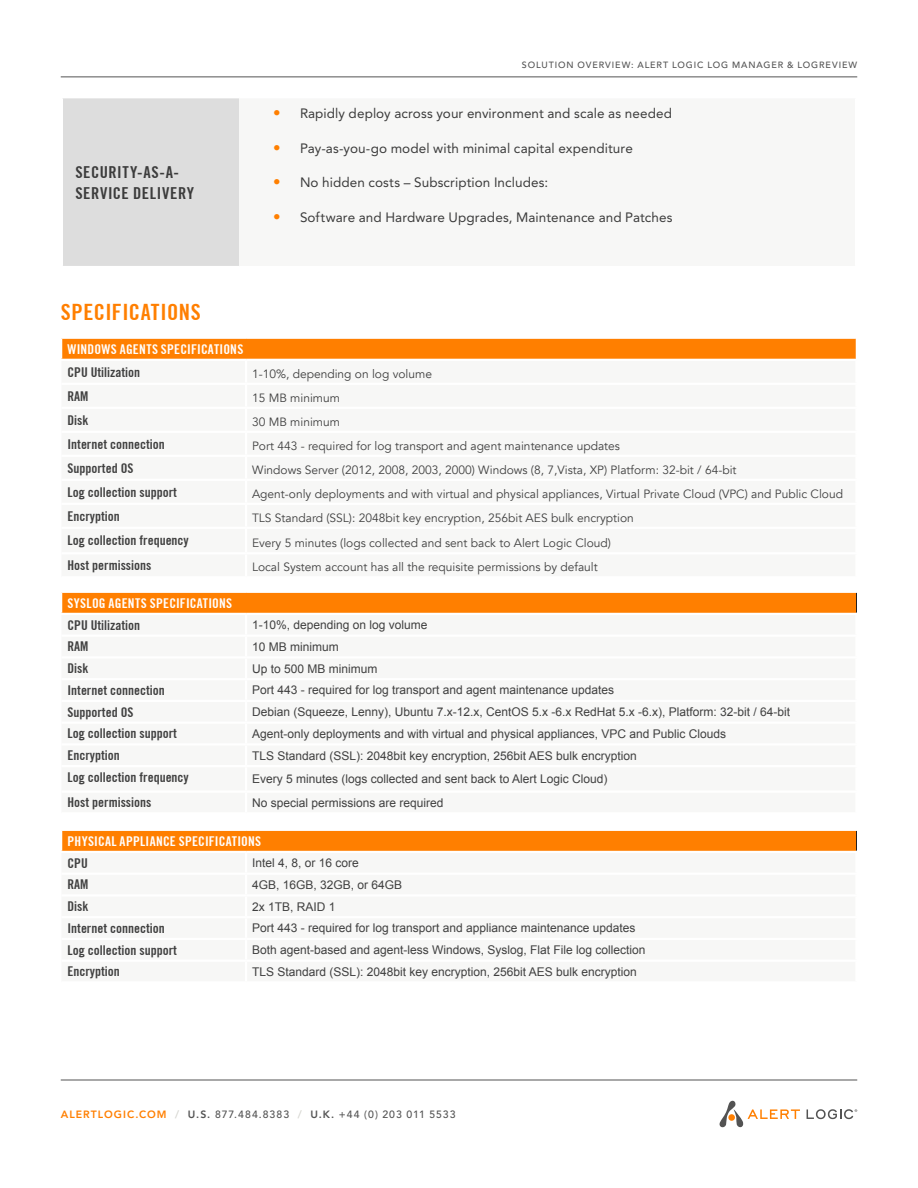
<style>
.page{position:relative;width:918px;height:1188px;background:#fff}
.page>*{position:absolute;margin:0;border:0;box-sizing:border-box;transform-origin:0 0}
.Section_Title{font:700 condensed 22.5px "Trade Gothic No.20";letter-spacing:.02em;color:#ff7f00}
.t1{font:700 condensed 16.5px/21px "Trade Gothic No.20";letter-spacing:.035em;color:#3c3c3c}
.t2{font:700 condensed 13.5px "Trade Gothic No.20";color:#404040}
.t3{font:13.5px "Avenir LT Std";letter-spacing:.005em;color:#3c3c3c}
.Body_Text_8{font:700 condensed 13.5px "Trade Gothic No.20";letter-spacing:.02em;color:#fff}
.t4{font:12px "Arial";color:#404040}
.t5{font:12px "Avenir";color:#404040}
.t6{font:500 10.5px "Avenir LT Std";letter-spacing:.095em;color:#535353}
.t7{font:500 9px "Avenir LT Std";letter-spacing:.1em;color:#535353}
.s1{font-size:15px;color:#ff7f00}
.s2{font-weight:800;color:#ff7f00}
.s3{font-weight:800;color:#d6d6d1}
.s4{font-weight:800}
</style>
<div class="page">
<hr style="left:61px;top:1080px;width:796px;height:1px;background:#535353">
<hr style="left:61px;top:76px;width:796px;height:1px;background:#535353">
<svg style="left:807px;top:1109px;width:50px;height:10px"></svg>
<svg style="left:719px;top:1100px;width:81px;height:28px"></svg>
<div style="left:728px;top:1114px;width:7px;height:7px;background:#ff7f00;border-radius:50%"></div>
<div style="left:62px;top:97px;width:177px;height:170px;background:#ddd"></div>
<div style="left:239px;top:97px;width:617px;height:170px;background:#f7f7f6"></div>
<hr style="left:61px;top:96px;width:178px;height:2px;background:#fff">
<hr style="left:61px;top:98px;width:2px;height:168px;background:#fff">
<hr style="left:239px;top:96px;width:618px;height:2px;background:#fff">
<hr style="left:855px;top:98px;width:2px;height:168px;background:#fff">
<hr style="left:61px;top:266px;width:178px;height:2px;background:#fff">
<hr style="left:239px;top:266px;width:618px;height:2px;background:#fff">
<div style="left:62px;top:338px;width:794px;height:22px;background:#ff7f00"></div>
<hr style="left:61px;top:337px;width:185px;height:2px;background:#fff">
<hr style="left:246px;top:337px;width:611px;height:2px;background:#fff">
<hr style="left:61px;top:359px;width:185px;height:2px;background:#fff">
<hr style="left:246px;top:359px;width:612px;height:2px;background:#fff">
<div style="left:62px;top:592px;width:794px;height:22px;background:#ff7f00"></div>
<hr style="left:61px;top:591px;width:185px;height:2px;background:#fff">
<hr style="left:246px;top:591px;width:611px;height:2px;background:#fff">
<svg style="left:856px;top:593px;width:1px;height:20px"></svg>
<hr style="left:61px;top:613px;width:185px;height:2px;background:#fff">
<hr style="left:246px;top:613px;width:612px;height:2px;background:#fff">
<div style="left:62px;top:830px;width:794px;height:22px;background:#ff7f00"></div>
<hr style="left:61px;top:829px;width:185px;height:2px;background:#fff">
<hr style="left:246px;top:829px;width:611px;height:2px;background:#fff">
<svg style="left:856px;top:831px;width:1px;height:20px"></svg>
<hr style="left:61px;top:851px;width:185px;height:2px;background:#fff">
<hr style="left:246px;top:851px;width:612px;height:2px;background:#fff">
<p class="t1" style="left:75px;top:161px;width:120px">SECURITY-AS-A-<br>SERVICE DELIVERY</p>
<p class="Section_Title" style="left:61px;top:298px;width:142px">SPECIFICATIONS</p>
<p class="t7" style="left:522px;top:59px;width:337px">SOLUTION OVERVIEW: ALERT LOGIC LOG MANAGER &amp; LOGREVIEW</p>
<p class="t3" style="left:273px;top:106px;width:400px"><span class="s1">•</span> Rapidly deploy across your environment and scale as needed</p>
<p class="t3" style="left:273px;top:140px;width:361px"><span class="s1">•</span> Pay-as-you-go model with minimal capital expenditure</p>
<p class="t3" style="left:273px;top:175px;width:277px"><span class="s1">•</span> No hidden costs – Subscription Includes:</p>
<p class="t3" style="left:273px;top:209px;width:401px"><span class="s1">•</span> Software and Hardware Upgrades, Maintenance and Patches</p>
<p class="Body_Text_8" style="left:68px;top:341px;width:177px">WINDOWS AGENTS SPECIFICATIONS</p>
<p class="t2" style="left:68px;top:364px;width:74px">CPU Utilization</p>
<p class="t5" style="left:252px;top:367px;width:182px">1-10%, depending on log volume</p>
<p class="t2" style="left:68px;top:388px;width:22px">RAM</p>
<p class="t5" style="left:252px;top:391px;width:90px">15 MB minimum</p>
<p class="t2" style="left:68px;top:412px;width:22px">Disk</p>
<p class="t5" style="left:252px;top:415px;width:90px">30 MB minimum</p>
<p class="t2" style="left:68px;top:436px;width:99px">Internet connection</p>
<p class="t5" style="left:252px;top:439px;width:369px">Port 443 - required for log transport and agent maintenance updates</p>
<p class="t2" style="left:68px;top:460px;width:67px">Supported OS</p>
<p class="t5" style="left:252px;top:463px;width:486px">Windows Server (2012, 2008, 2003, 2000) Windows (8, 7,Vista, XP) Platform: 32-bit / 64-bit</p>
<p class="t2" style="left:68px;top:484px;width:111px">Log collection support</p>
<p class="t5" style="left:252px;top:487px;width:592px">Agent-only deployments and with virtual and physical appliances, Virtual Private Cloud (VPC) and Public Cloud</p>
<p class="t2" style="left:68px;top:508px;width:54px">Encryption</p>
<p class="t5" style="left:252px;top:511px;width:383px">TLS Standard (SSL): 2048bit key encryption, 256bit AES bulk encryption</p>
<p class="t2" style="left:68px;top:532px;width:123px">Log collection frequency</p>
<p class="t5" style="left:252px;top:535px;width:360px">Every 5 minutes (logs collected and sent back to Alert Logic Cloud)</p>
<p class="t2" style="left:68px;top:557px;width:85px">Host permissions</p>
<p class="t5" style="left:252px;top:560px;width:347px">Local System account has all the requisite permissions by default</p>
<p class="Body_Text_8" style="left:68px;top:595px;width:166px">SYSLOG AGENTS SPECIFICATIONS</p>
<p class="t2" style="left:68px;top:617px;width:74px">CPU Utilization</p>
<p class="t4" style="left:252px;top:617px;width:177px">1-10%, depending on log volume</p>
<p class="t2" style="left:68px;top:638px;width:22px">RAM</p>
<p class="t4" style="left:252px;top:639px;width:88px">10 MB minimum</p>
<p class="t2" style="left:68px;top:660px;width:22px">Disk</p>
<p class="t4" style="left:252px;top:661px;width:127px">Up to 500 MB minimum</p>
<p class="t2" style="left:68px;top:682px;width:99px">Internet connection</p>
<p class="t4" style="left:252px;top:682px;width:364px">Port 443 - required for log transport and agent maintenance updates</p>
<p class="t2" style="left:68px;top:704px;width:67px">Supported OS</p>
<p class="t4" style="left:252px;top:704px;width:540px">Debian (Squeeze, Lenny), Ubuntu 7.x-12.x, CentOS 5.x -6.x RedHat 5.x -6.x), Platform: 32-bit / 64-bit</p>
<p class="t2" style="left:68px;top:725px;width:111px">Log collection support</p>
<p class="t4" style="left:252px;top:726px;width:476px">Agent-only deployments and with virtual and physical appliances, VPC and Public Clouds</p>
<p class="t2" style="left:68px;top:747px;width:54px">Encryption</p>
<p class="t4" style="left:252px;top:748px;width:386px">TLS Standard (SSL): 2048bit key encryption, 256bit AES bulk encryption</p>
<p class="t2" style="left:68px;top:769px;width:123px">Log collection frequency</p>
<p class="t4" style="left:252px;top:771px;width:357px">Every 5 minutes (logs collected and sent back to Alert Logic Cloud)</p>
<p class="t2" style="left:68px;top:794px;width:85px">Host permissions</p>
<p class="t4" style="left:252px;top:795px;width:193px">No special permissions are required</p>
<p class="Body_Text_8" style="left:68px;top:833px;width:195px">PHYSICAL APPLIANCE SPECIFICATIONS</p>
<p class="t2" style="left:68px;top:855px;width:22px">CPU</p>
<p class="t4" style="left:252px;top:855px;width:108px">Intel 4, 8, or 16 core</p>
<p class="t2" style="left:68px;top:876px;width:22px">RAM</p>
<p class="t4" style="left:252px;top:877px;width:152px">4GB, 16GB, 32GB, or 64GB</p>
<p class="t2" style="left:68px;top:898px;width:22px">Disk</p>
<p class="t4" style="left:252px;top:899px;width:85px">2x 1TB, RAID 1</p>
<p class="t2" style="left:68px;top:920px;width:99px">Internet connection</p>
<p class="t4" style="left:252px;top:920px;width:385px">Port 443 - required for log transport and appliance maintenance updates</p>
<p class="t2" style="left:68px;top:942px;width:111px">Log collection support</p>
<p class="t4" style="left:252px;top:942px;width:395px">Both agent-based and agent-less Windows, Syslog, Flat File log collection</p>
<p class="t2" style="left:68px;top:963px;width:54px">Encryption</p>
<p class="t4" style="left:252px;top:964px;width:386px">TLS Standard (SSL): 2048bit key encryption, 256bit AES bulk encryption</p>
<p class="t6" style="left:61px;top:1108px;width:396px"><span class="s2">ALERTLOGIC.COM</span> <span class="s3">/</span> <span class="s4">U.S.</span> 877.484.8383 <span class="s3">/</span> <span class="s4">U.K.</span> +44 (0) 203 011 5533</p>
</div>
